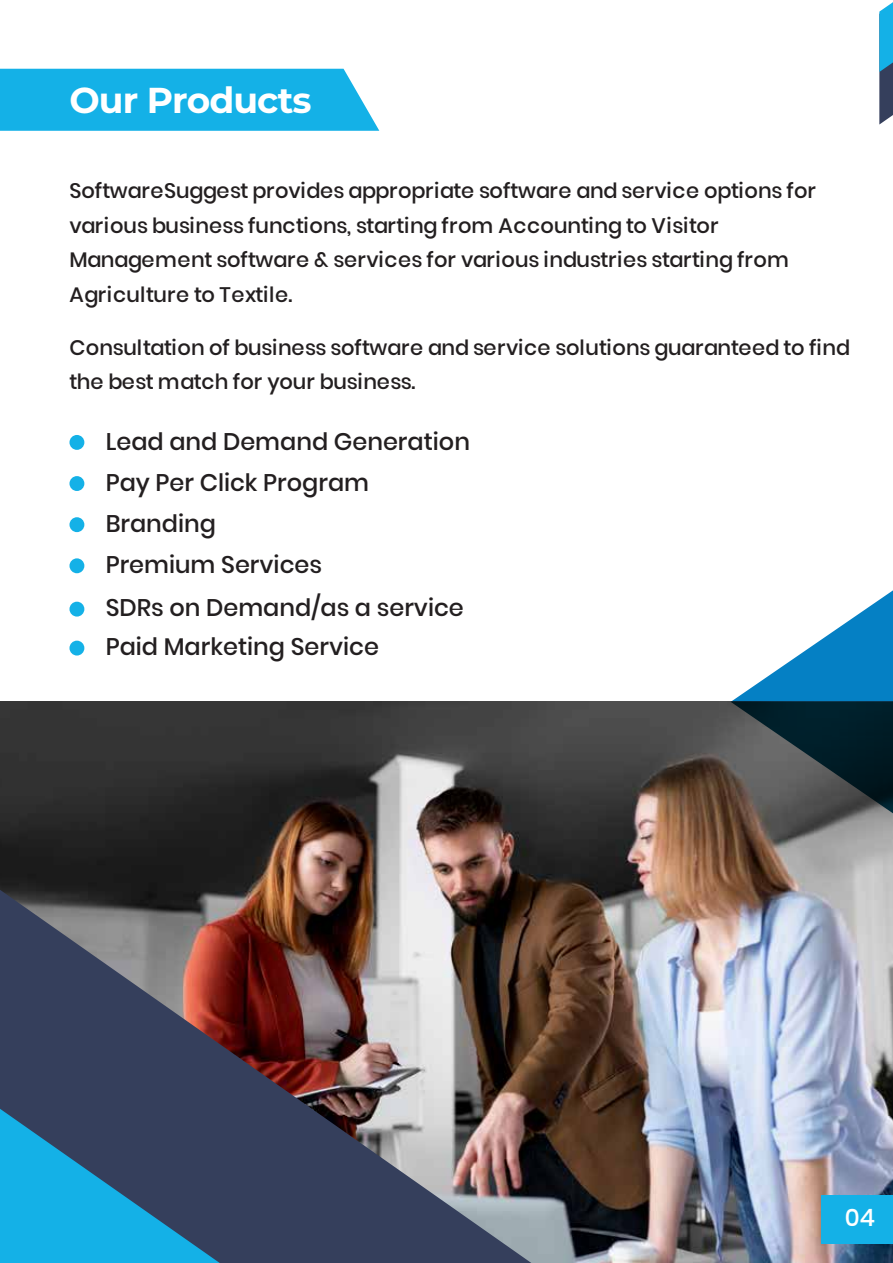
<style>
.page{position:relative;width:893px;height:1263px;background:#fff}
.page>*{position:absolute;margin:0;border:0;box-sizing:border-box;transform-origin:0 0}
.t1{font:700 36px "Montserrat";letter-spacing:-.025em;color:#fff}
.t2{font:500 24px/41.1px "Poppins";color:#231f20}
.t3{font:500 24px "Poppins";color:#fff}
.t4{font:500 21px/34.5px "Poppins";color:#231f20}
</style>
<div class="page">
<img style="left:0;top:701px;width:893px;height:562px">
<img style="left:0;top:890px;width:531px;height:373px">
<div style="left:0;top:69px;width:379px;height:62px;background:#14b1e7"></div>
<svg style="left:879px;top:2px;width:14px;height:123px"></svg>
<div style="left:69px;top:435px;width:15px;height:15px;background:#14b1e7;border-radius:50%"></div>
<div style="left:69px;top:476px;width:15px;height:15px;background:#14b1e7;border-radius:50%"></div>
<div style="left:69px;top:517px;width:15px;height:15px;background:#14b1e7;border-radius:50%"></div>
<div style="left:69px;top:558px;width:15px;height:15px;background:#14b1e7;border-radius:50%"></div>
<div style="left:69px;top:602px;width:15px;height:14px;background:#14b1e7;border-radius:50%"></div>
<div style="left:69px;top:641px;width:15px;height:14px;background:#14b1e7;border-radius:50%"></div>
<svg style="left:731px;top:590px;width:162px;height:228px"></svg>
<div style="left:821px;top:1195px;width:72px;height:49px;background:#14b1e7"></div>
<h1 class="t1" style="left:69px;top:74px;width:244px">Our Products</h1>
<p class="t4" style="left:69px;top:174px;width:748px">SoftwareSuggest provides appropriate software and service options for various business functions, starting from Accounting to Visitor Management software &amp; services for various industries starting from Agriculture to Textile.</p>
<p class="t4" style="left:69px;top:330px;width:782px">Consultation of business software and service solutions guaranteed to find the best match for your business.</p>
<p class="t2" style="left:106px;top:421px;width:366px">Lead and Demand Generation<br>Pay Per Click Program<br>Branding<br>Premium Services</p>
<p class="t2" style="left:106px;top:588px;width:360px;line-height:39px">SDRs on Demand/as a service<br>Paid Marketing Service</p>
<p class="t3" style="left:845px;top:1204px;width:32px">04</p>
</div>
